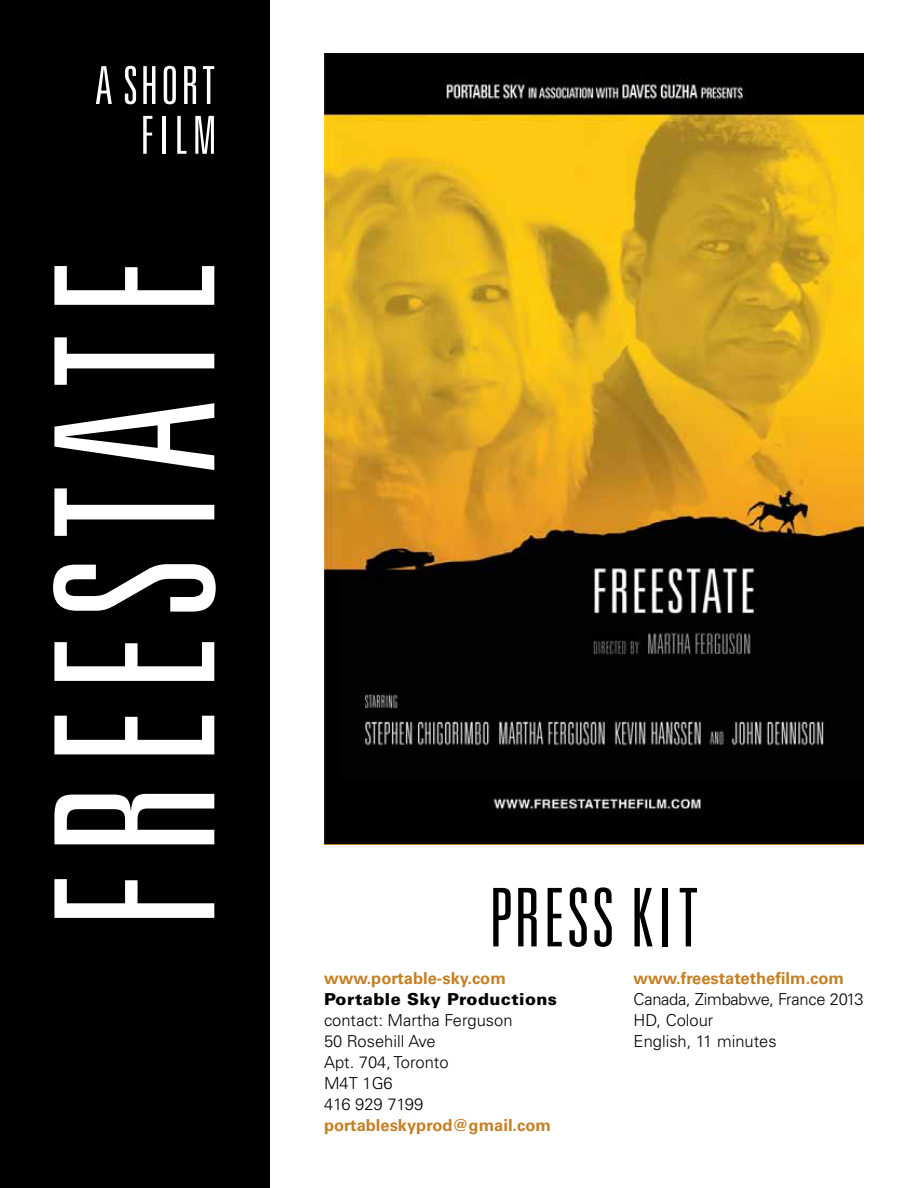
<style>
.page{position:relative;width:918px;height:1188px;background:#fff}
.page>*{position:absolute;margin:0;border:0;box-sizing:border-box;transform-origin:0 0}
.t1{font:300 ultra-condensed 221.55px "Univers LT Std";letter-spacing:.075em;color:#fff}
.t2{font:300 ultra-condensed 81px "Univers LT Std";letter-spacing:.03em;color:#000}
.t3{font:300 ultra-condensed 52.5px/49.8px "Univers LT Std";color:#fff}
.t4{font:300 16.5px/21px "Univers LT Std";color:#000}
.t5{font:700 16.5px "Univers LT Std";color:#c48024}
.t6{font:900 16.5px "Univers LT Std";letter-spacing:.025em;color:#000}
</style>
<div class="page">
<div style="left:0;top:0;width:270px;height:1188px;background:#000"></div>
<img style="left:324px;top:54px;width:539px;height:790px">
<h3 class="t3" style="left:141px;top:60px;width:77px;text-indent:-45px">A SHORT<br>FILM</h3>
<h1 class="t1" style="left:20px;top:929px;width:672px;rotate:-90deg">FREESTATE</h1>
<h2 class="t2" style="left:489px;top:876px;width:211px">PRESS KIT</h2>
<p class="t5" style="left:324px;top:968px;width:183px">www.portable-sky.com</p>
<p class="t6" style="left:324px;top:989px;width:235px">Portable Sky Productions</p>
<p class="t4" style="left:324px;top:1010px;width:190px">contact: Martha Ferguson<br>50 Rosehill Ave<br>Apt. 704, Toronto<br>M4T 1G6<br>416 929 7199</p>
<p class="t5" style="left:324px;top:1116px;width:229px">portableskyprod@gmail.com</p>
<p class="t5" style="left:634px;top:969px;width:212px">www.freestatethefilm.com</p>
<p class="t4" style="left:634px;top:989px;width:232px">Canada, Zimbabwe, France 2013<br>HD, Colour<br>English, 11 minutes</p>
</div>
